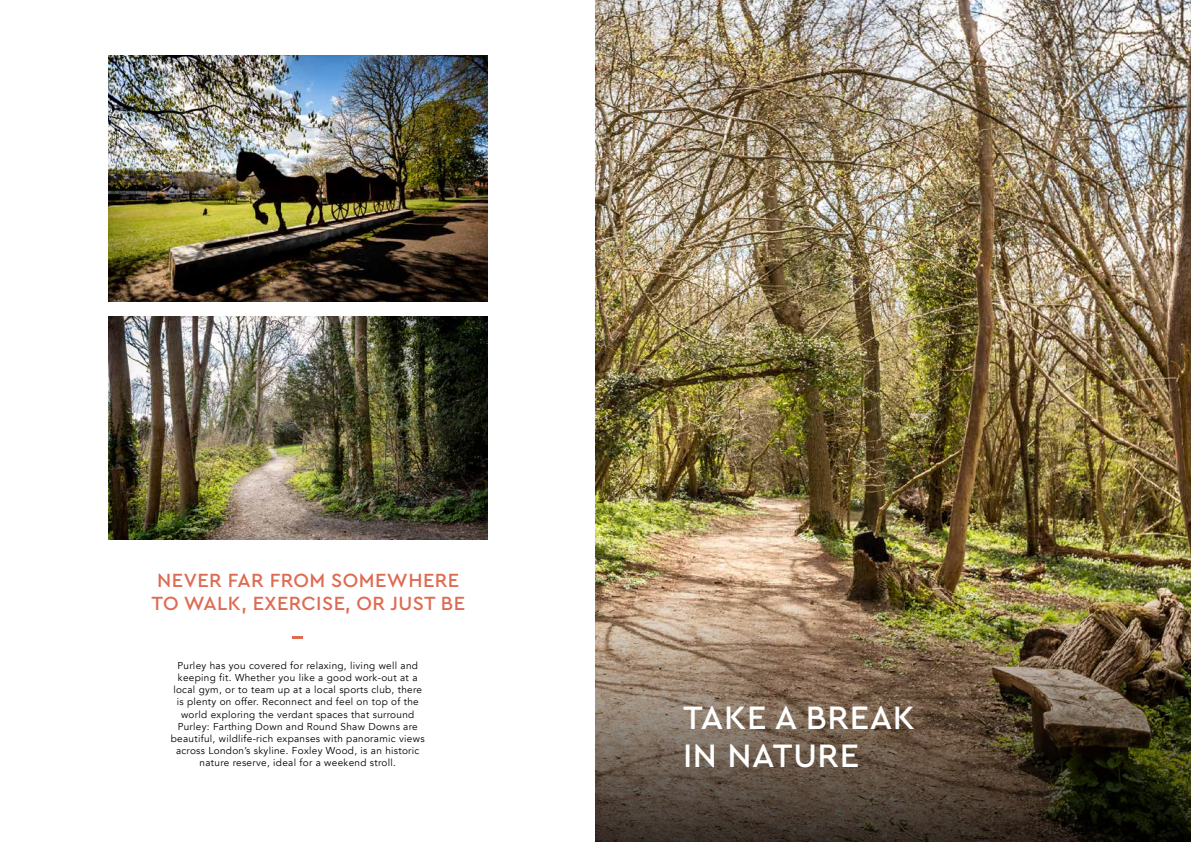
<style>
.page{position:relative;width:1191px;height:842px;background:#fff}
.page>*{position:absolute;margin:0;border:0;box-sizing:border-box;transform-origin:0 0}
.t1{font:500 34px/38px "Cera GR";letter-spacing:.02em;color:#fff}
.t2{font:500 20px/23px "Cera GR";letter-spacing:.02em;color:#de6b52}
.t3{font:10px/12px "Avenir";letter-spacing:.03em;color:#000;text-align:center}
</style>
<div class="page">
<img style="left:595px;top:0;width:596px;height:578px">
<svg style="left:292px;top:636px;width:11px;height:2px"></svg>
<img style="left:108px;top:56px;width:379px;height:246px">
<img style="left:108px;top:317px;width:379px;height:222px">
<img style="left:595px;top:578px;width:596px;height:264px">
<h2 class="t2" style="left:151px;top:569px;width:315px">NEVER FAR FROM SOMEWHERE<br>TO WALK, EXERCISE, OR JUST BE</h2>
<p class="t3" style="left:171px;top:660px;width:255px">Purley has you covered for relaxing, living well and keeping fit. Whether you like a good work-out at a local gym, or to team up at a local sports club, there is plenty on offer. Reconnect and feel on top of the world exploring the verdant spaces that surround Purley: Farthing Down and Round Shaw Downs are beautiful, wildlife-rich expanses with panoramic views across London’s skyline. Foxley Wood, is an historic nature reserve, ideal for a weekend stroll.</p>
<h1 class="t1" style="left:683px;top:698px;width:233px">TAKE A BREAK<br>IN NATURE</h1>
</div>
